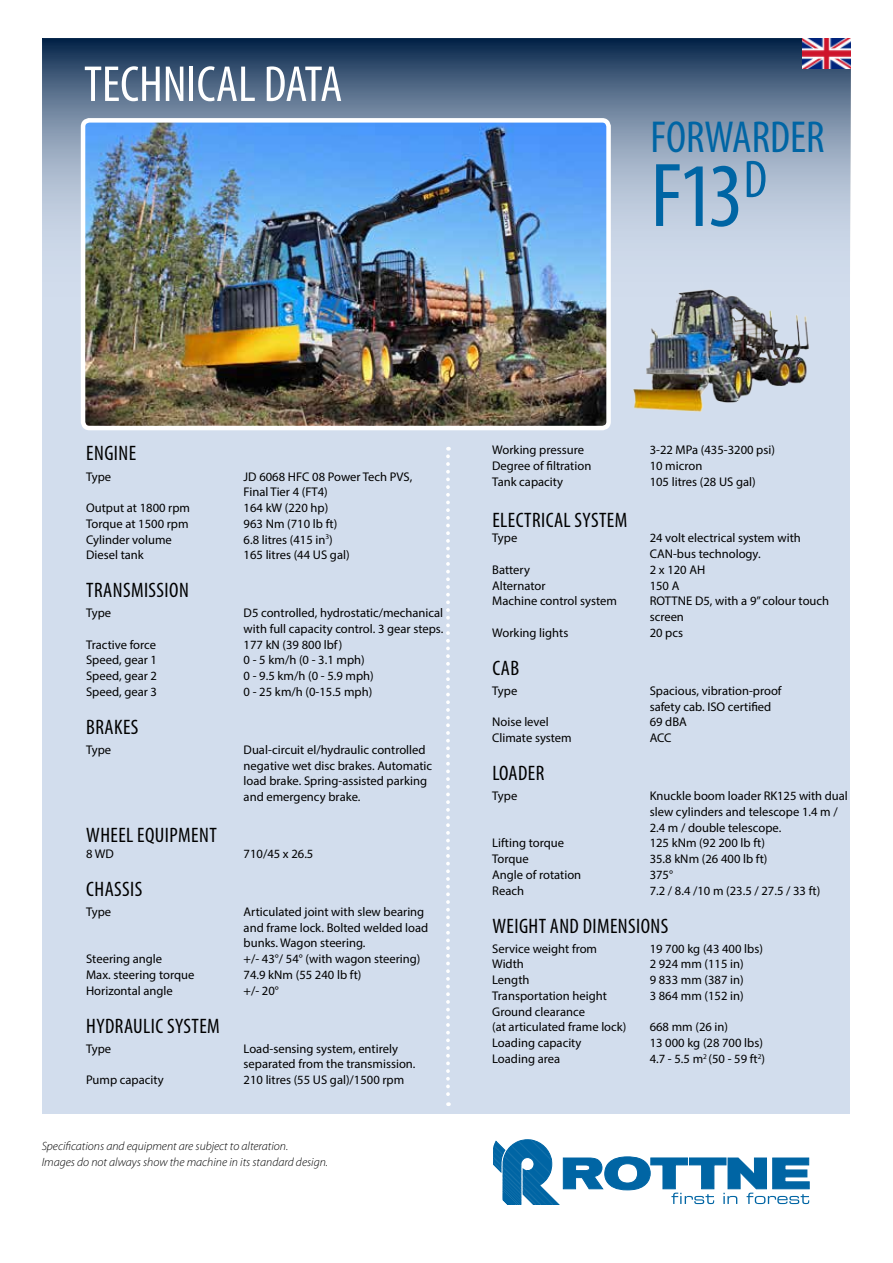
<style>
.page{position:relative;width:893px;height:1263px;background:#fff}
.page>*{position:absolute;margin:0;border:0;box-sizing:border-box;transform-origin:0 0}
.t1{font:condensed 91.5px "Myriad Pro";color:#0065a4}
.t2{font:condensed 51px "Myriad Pro";color:#fff}
.t3{font:condensed 45px "Myriad Pro";color:#0065a4}
.t4{font:condensed 21px "Myriad Pro";letter-spacing:.02em;color:#000}
.t5{font:12.6px/15.8px "Myriad Pro";color:#000}
.t6{font:italic 300 12px/15.8px "Myriad Pro";color:#000}
</style>
<div class="page">
<div style="left:43px;top:38px;width:807px;height:1076px;background:#d2dded"></div>
<svg style="left:43px;top:38px;width:807px;height:193px;background:#647a95"></svg>
<svg style="left:493px;top:1140px;width:316px;height:64px"></svg>
<svg style="left:446px;top:447px;width:4px;height:659px"></svg>
<img style="left:802px;top:38px;width:48px;height:30px">
<img style="left:634px;top:289px;width:175px;height:123px">
<img style="left:86px;top:123px;width:520px;height:302px">
<div style="left:81px;top:118px;width:530px;height:312px;border:4px solid #fff;border-radius:6px"></div>
<h2 class="t2" style="left:84px;top:53px;width:260px">TECHNICAL DATA</h2>
<h3 class="t3" style="left:651px;top:110px;width:175px">FORWARDER</h3>
<h1 class="t1" style="left:651px;top:140px;width:118px">F13<sup>D</sup></h1>
<h3 class="t4" style="left:86px;top:441px;width:51px">ENGINE</h3>
<p class="t5" style="left:86px;top:468px;width:27px">Type</p>
<p class="t5" style="left:244px;top:468px;width:170px">JD 6068 HFC 08 Power Tech PVS,<br>Final Tier 4 (FT4)</p>
<p class="t5" style="left:86px;top:500px;width:106px">Output at 1800 rpm</p>
<p class="t5" style="left:244px;top:500px;width:86px">164 kW (220 hp)</p>
<p class="t5" style="left:86px;top:515px;width:104px">Torque at 1500 rpm</p>
<p class="t5" style="left:244px;top:515px;width:95px">963 Nm (710 lb ft)</p>
<p class="t5" style="left:86px;top:531px;width:87px">Cylinder volume</p>
<p class="t5" style="left:244px;top:531px;width:91px">6.8 litres (415 in<sup>3</sup>)</p>
<p class="t5" style="left:86px;top:547px;width:59px">Diesel tank</p>
<p class="t5" style="left:244px;top:547px;width:108px">165 litres (44 US gal)</p>
<h3 class="t4" style="left:86px;top:578px;width:104px">TRANSMISSION</h3>
<p class="t5" style="left:86px;top:605px;width:27px">Type</p>
<p class="t5" style="left:244px;top:605px;width:201px">D5 controlled, hydrostatic/mechanical with full capacity control. 3 gear steps.</p>
<p class="t5" style="left:86px;top:636px;width:71px">Tractive force</p>
<p class="t5" style="left:244px;top:636px;width:100px">177 kN (39 800 lbf)</p>
<p class="t5" style="left:86px;top:652px;width:72px">Speed, gear 1</p>
<p class="t5" style="left:244px;top:652px;width:123px">0 - 5 km/h (0 - 3.1 mph)</p>
<p class="t5" style="left:86px;top:668px;width:72px">Speed, gear 2</p>
<p class="t5" style="left:244px;top:668px;width:132px">0 - 9.5 km/h (0 - 5.9 mph)</p>
<p class="t5" style="left:86px;top:684px;width:72px">Speed, gear 3</p>
<p class="t5" style="left:244px;top:684px;width:130px">0 - 25 km/h (0-15.5 mph)</p>
<h3 class="t4" style="left:86px;top:714px;width:45px">BRAKES</h3>
<p class="t5" style="left:86px;top:742px;width:27px">Type</p>
<p class="t5" style="left:244px;top:742px;width:190px">Dual-circuit el/hydraulic controlled negative wet disc brakes. Automatic load brake. Spring-assisted parking and emergency brake.</p>
<h3 class="t4" style="left:86px;top:822px;width:132px">WHEEL EQUIPMENT</h3>
<p class="t5" style="left:86px;top:846px;width:29px">8 WD</p>
<p class="t5" style="left:244px;top:846px;width:71px">710/45 x 26.5</p>
<h3 class="t4" style="left:86px;top:876px;width:56px">CHASSIS</h3>
<p class="t5" style="left:86px;top:903px;width:27px">Type</p>
<p class="t5" style="left:244px;top:903px;width:186px">Articulated joint with slew bearing and frame lock. Bolted welded load bunks. Wagon steering.</p>
<p class="t5" style="left:86px;top:951px;width:78px">Steering angle</p>
<p class="t5" style="left:244px;top:951px;width:178px">+/- 43°/ 54° (with wagon steering)</p>
<p class="t5" style="left:86px;top:966px;width:110px">Max. steering torque</p>
<p class="t5" style="left:244px;top:966px;width:119px">74.9 kNm (55 240 lb ft)</p>
<p class="t5" style="left:86px;top:982px;width:88px">Horizontal angle</p>
<p class="t5" style="left:244px;top:982px;width:37px">+/- 20°</p>
<h3 class="t4" style="left:86px;top:1013px;width:135px">HYDRAULIC SYSTEM</h3>
<p class="t5" style="left:86px;top:1040px;width:27px">Type</p>
<p class="t5" style="left:244px;top:1040px;width:173px">Load-sensing system, entirely separated from the transmission.</p>
<p class="t5" style="left:86px;top:1072px;width:79px">Pump capacity</p>
<p class="t5" style="left:244px;top:1072px;width:162px">210 litres (55 US gal)/1500 rpm</p>
<p class="t6" style="left:42px;top:1138px;width:288px">Specifications and equipment are subject to alteration.<br>Images do not always show the machine in its standard design.</p>
<p class="t5" style="left:492px;top:442px;width:93px">Working pressure</p>
<p class="t5" style="left:650px;top:442px;width:127px">3-22 MPa (435-3200 psi)</p>
<p class="t5" style="left:492px;top:458px;width:101px">Degree of filtration</p>
<p class="t5" style="left:650px;top:458px;width:54px">10 micron</p>
<p class="t5" style="left:492px;top:473px;width:72px">Tank capacity</p>
<p class="t5" style="left:650px;top:473px;width:108px">105 litres (28 US gal)</p>
<h3 class="t4" style="left:492px;top:507px;width:136px">ELECTRICAL SYSTEM</h3>
<p class="t5" style="left:492px;top:530px;width:27px">Type</p>
<p class="t5" style="left:650px;top:530px;width:153px">24 volt electrical system with<br>CAN-bus technology.</p>
<p class="t5" style="left:492px;top:562px;width:39px">Battery</p>
<p class="t5" style="left:650px;top:562px;width:57px">2 x 120 AH</p>
<p class="t5" style="left:492px;top:577px;width:55px">Alternator</p>
<p class="t5" style="left:650px;top:577px;width:31px">150 A</p>
<p class="t5" style="left:492px;top:593px;width:126px">Machine control system</p>
<p class="t5" style="left:650px;top:593px;width:181px">ROTTNE D5, with a 9” colour touch screen</p>
<p class="t5" style="left:492px;top:625px;width:78px">Working lights</p>
<p class="t5" style="left:650px;top:625px;width:35px">20 pcs</p>
<h3 class="t4" style="left:492px;top:655px;width:28px">CA B</h3>
<p class="t5" style="left:492px;top:682px;width:27px">Type</p>
<p class="t5" style="left:650px;top:682px;width:133px">Spacious, vibration-proof safety cab. ISO certified</p>
<p class="t5" style="left:492px;top:714px;width:58px">Noise level</p>
<p class="t5" style="left:650px;top:714px;width:39px">69 dBA</p>
<p class="t5" style="left:492px;top:730px;width:81px">Climate system</p>
<p class="t5" style="left:650px;top:730px;width:23px">ACC</p>
<h3 class="t4" style="left:492px;top:760px;width:53px">LOADER</h3>
<p class="t5" style="left:492px;top:788px;width:27px">Type</p>
<p class="t5" style="left:650px;top:788px;width:200px">Knuckle boom loader RK125 with dual slew cylinders and telescope 1.4 m /<br>2.4 m / double telescope.</p>
<p class="t5" style="left:492px;top:835px;width:73px">Lifting torque</p>
<p class="t5" style="left:650px;top:835px;width:117px">125 kNm (92 200 lb ft)</p>
<p class="t5" style="left:492px;top:851px;width:38px">Torque</p>
<p class="t5" style="left:650px;top:851px;width:119px">35.8 kNm (26 400 lb ft)</p>
<p class="t5" style="left:492px;top:866px;width:91px">Angle of rotation</p>
<p class="t5" style="left:650px;top:866px;width:25px">375°</p>
<p class="t5" style="left:492px;top:882px;width:33px">Reach</p>
<p class="t5" style="left:650px;top:882px;width:172px">7.2 / 8.4 /10 m (23.5 / 27.5 / 33 ft)</p>
<h3 class="t4" style="left:492px;top:913px;width:177px">WEIGHT AND DIMENSIONS</h3>
<p class="t5" style="left:492px;top:940px;width:106px">Service weight from</p>
<p class="t5" style="left:650px;top:940px;width:115px">19 700 kg (43 400 lbs)</p>
<p class="t5" style="left:492px;top:956px;width:33px">Width</p>
<p class="t5" style="left:650px;top:956px;width:96px">2 924 mm (115 in)</p>
<p class="t5" style="left:492px;top:972px;width:39px">Length</p>
<p class="t5" style="left:650px;top:972px;width:96px">9 833 mm (387 in)</p>
<p class="t5" style="left:492px;top:987px;width:116px">Transportation height</p>
<p class="t5" style="left:650px;top:987px;width:96px">3 864 mm (152 in)</p>
<p class="t5" style="left:492px;top:1003px;width:136px">Ground clearance<br>(at articulated frame lock)</p>
<p class="t5" style="left:650px;top:1019px;width:80px">668 mm (26 in)</p>
<p class="t5" style="left:492px;top:1035px;width:91px">Loading capacity</p>
<p class="t5" style="left:650px;top:1035px;width:115px">13 000 kg (28 700 lbs)</p>
<p class="t5" style="left:492px;top:1050px;width:69px">Loading area</p>
<p class="t5" style="left:650px;top:1050px;width:117px">4.7 - 5.5 m<sup>2</sup> (50 - 59 ft<sup>2</sup>)</p>
</div>
